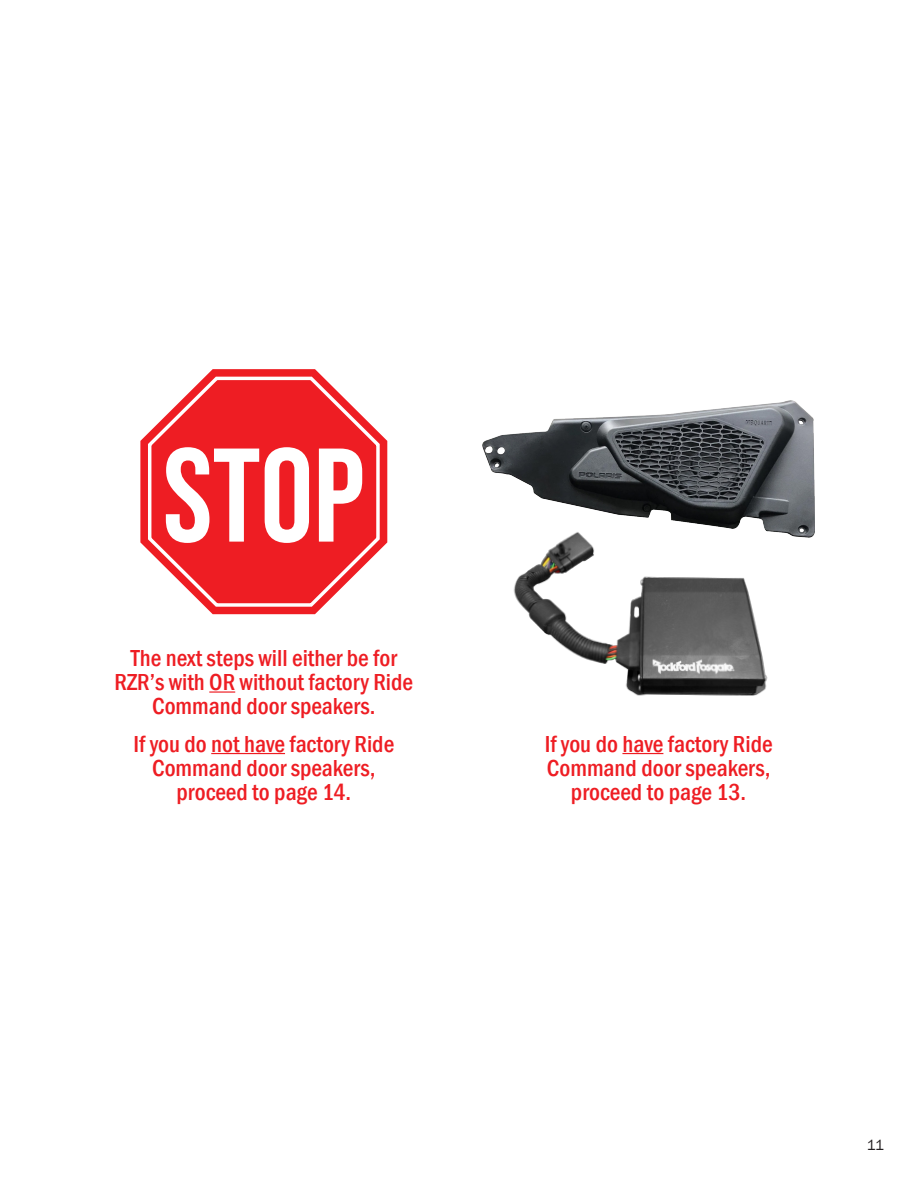
<style>
.page{position:relative;width:918px;height:1188px;background:#fff}
.page>*{position:absolute;margin:0;border:0;box-sizing:border-box;transform-origin:0 0}
.t1{font:132.9px "Bebas Neue";color:#fff}
.t2{font:500 condensed 23.85px/24px "Franklin Gothic";color:#ee1d23;text-align:center}
.t3{font:15px "Franklin Gothic";color:#231f20}
</style>
<div class="page">
<img style="left:513px;top:537px;width:255px;height:159px">
<img style="left:482px;top:400px;width:332px;height:137px">
<hr style="left:209px;top:691px;width:26px;height:2px;background:#ee1d23">
<hr style="left:211px;top:753px;width:74px;height:1px;background:#ee1d23">
<hr style="left:622px;top:753px;width:41px;height:1px;background:#ee1d23">
<svg style="left:140px;top:369px;width:247px;height:245px"></svg>
<svg style="left:145px;top:373px;width:238px;height:237px"></svg>
<h1 class="t1" style="left:163px;top:420px;width:203px">STOP</h1>
<p class="t2" style="left:115px;top:646px;width:300px">The next steps will either be for<br>RZR’s with OR without factory Ride<br>Command door speakers.</p>
<p class="t2" style="left:134px;top:732px;width:262px">If you do not have factory Ride<br>Command door speakers, proceed to page 14.</p>
<p class="t2" style="left:545px;top:732px;width:229px">If you do have factory Ride<br>Command door speakers, proceed to page 13.</p>
<p class="t3" style="left:867px;top:1136px;width:19px">11</p>
</div>
